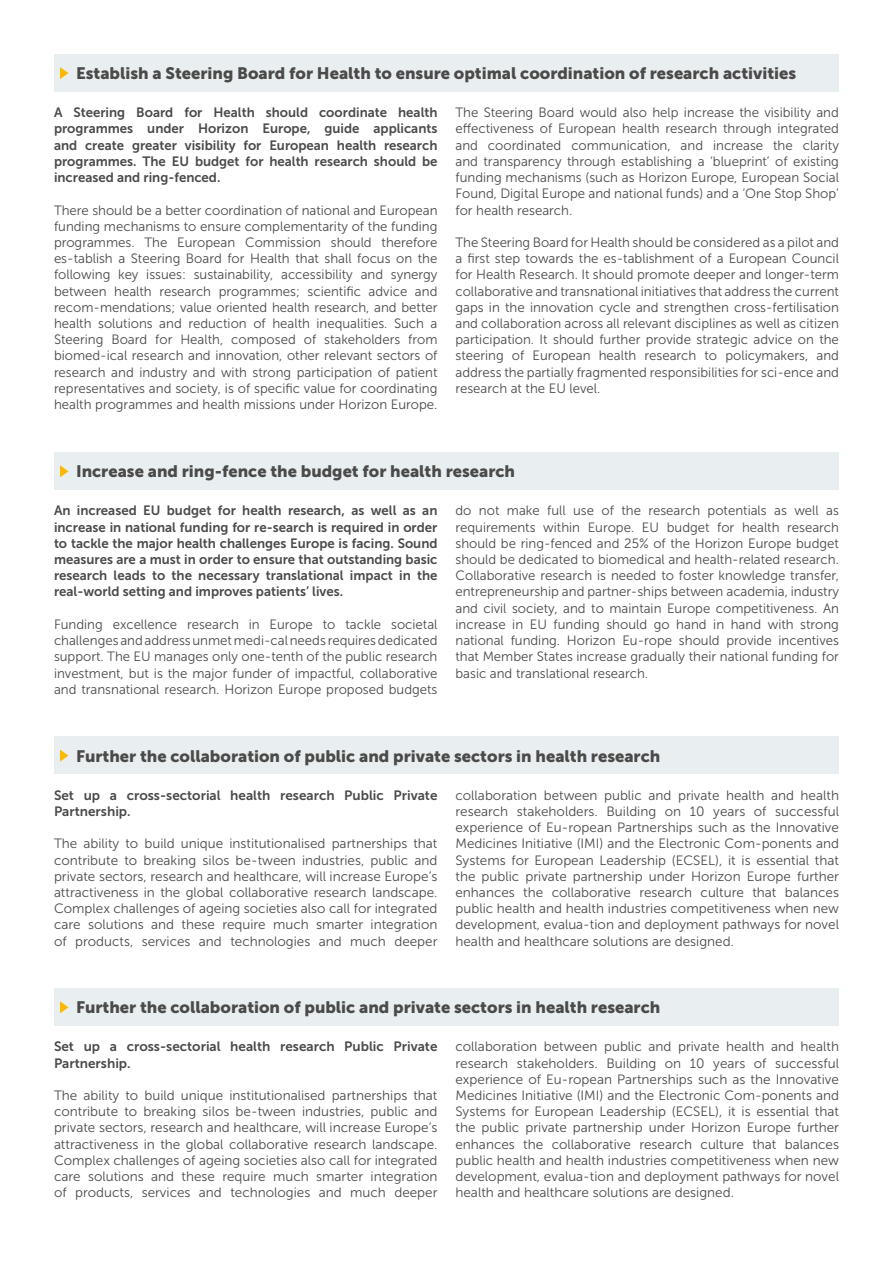
<style>
.page{position:relative;width:893px;height:1263px;background:#fff}
.page>*{position:absolute;margin:0;border:0;box-sizing:border-box;transform-origin:0 0}
.t1{font:16.5px "Museo Sans 900";color:#4a4a49}
.t2{font:13.5px/16.2px "Museo Sans 300";color:#4a4a49;text-align:justify}
.t3{font:13.5px/16.2px "Museo Sans 700";color:#4a4a49}
</style>
<div class="page">
<div style="left:54px;top:736px;width:785px;height:38px;background:#e9eef0"></div>
<svg style="left:60px;top:749px;width:9px;height:12px"></svg>
<div style="left:54px;top:988px;width:785px;height:38px;background:#e9eef0"></div>
<svg style="left:60px;top:1001px;width:9px;height:12px"></svg>
<div style="left:54px;top:54px;width:785px;height:38px;background:#e9eef0"></div>
<svg style="left:60px;top:67px;width:9px;height:12px"></svg>
<div style="left:54px;top:452px;width:785px;height:38px;background:#e9eef0"></div>
<svg style="left:60px;top:465px;width:9px;height:12px"></svg>
<p class="t1" style="left:76px;top:64px;width:722px">Establish a Steering Board for Health to ensure optimal coordination of research activities</p>
<p class="t3" style="left:54px;top:105px;width:385px;text-align:justify">A Steering Board for Health should coordinate health programmes under Horizon Europe, guide applicants and create greater visibility for European health research programmes. The EU budget for health research should be increased and ring-fenced.</p>
<p class="t2" style="left:54px;top:202px;width:385px">There should be a better coordination of national and European funding mechanisms to ensure complementarity of the funding programmes. The European Commission should therefore es-tablish a Steering Board for Health that shall focus on the following key issues: sustainability, accessibility and synergy between health research programmes; scientific advice and recom-mendations; value oriented health research, and better health solutions and reduction of health inequalities. Such a Steering Board for Health, composed of stakeholders from biomed-ical research and innovation, other relevant sectors of research and industry and with strong participation of patient representatives and society, is of specific value for coordinating health programmes and health missions under Horizon Europe.</p>
<p class="t2" style="left:455px;top:105px;width:385px">The Steering Board would also help increase the visibility and effectiveness of European health research through integrated and coordinated communication, and increase the clarity and transparency through establishing a ‘blueprint’ of existing funding mechanisms (such as Horizon Europe, European Social Found, Digital Europe and national funds) and a ‘One Stop Shop’ for health research.</p>
<p class="t2" style="left:455px;top:234px;width:385px">The Steering Board for Health should be considered as a pilot and a first step towards the es-tablishment of a European Council for Health Research. It should promote deeper and longer-term collaborative and transnational initiatives that address the current gaps in the innovation cycle and strengthen cross-fertilisation and collaboration across all relevant disciplines as well as citizen participation. It should further provide strategic advice on the steering of European health research to policymakers, and address the partially fragmented responsibilities for sci-ence and research at the EU level.</p>
<p class="t1" style="left:76px;top:462px;width:440px">Increase and ring-fence the budget for health research</p>
<p class="t3" style="left:54px;top:503px;width:385px;text-align:justify">An increased EU budget for health research, as well as an increase in national funding for re-search is required in order to tackle the major health challenges Europe is facing. Sound measures are a must in order to ensure that outstanding basic research leads to the necessary translational impact in the real-world setting and improves patients’ lives.</p>
<p class="t2" style="left:54px;top:616px;width:385px">Funding excellence research in Europe to tackle societal challenges and address unmet medi-cal needs requires dedicated support. The EU manages only one-tenth of the public research investment, but is the major funder of impactful, collaborative and transnational research. Horizon Europe proposed budgets</p>
<p class="t2" style="left:455px;top:503px;width:385px">do not make full use of the research potentials as well as requirements within Europe. EU budget for health research should be ring-fenced and 25% of the Horizon Europe budget should be dedicated to biomedical and health-related research.<br>Collaborative research is needed to foster knowledge transfer, entrepreneurship and partner-ships between academia, industry and civil society, and to maintain Europe competitiveness. An increase in EU funding should go hand in hand with strong national funding. Horizon Eu-rope should provide incentives that Member States increase gradually their national funding for basic and translational research.</p>
<p class="t1" style="left:76px;top:746px;width:586px">Further the collaboration of public and private sectors in health research</p>
<p class="t3" style="left:54px;top:787px;width:385px">Set up a cross-sectorial health research Public Private<br>Partnership.</p>
<p class="t2" style="left:54px;top:836px;width:385px">The ability to build unique institutionalised partnerships that contribute to breaking silos be-tween industries, public and private sectors, research and healthcare, will increase Europe’s attractiveness in the global collaborative research landscape.<br>Complex challenges of ageing societies also call for integrated care solutions and these require much smarter integration of products, services and technologies and much deeper</p>
<p class="t2" style="left:455px;top:787px;width:385px">collaboration between public and private health and health research stakeholders. Building on 10 years of successful experience of Eu-ropean Partnerships such as the Innovative Medicines Initiative (IMI) and the Electronic Com-ponents and Systems for European Leadership (ECSEL), it is essential that the public private partnership under Horizon Europe further enhances the collaborative research culture that balances public health and health industries competitiveness when new development, evalua-tion and deployment pathways for novel health and healthcare solutions are designed.</p>
<p class="t1" style="left:76px;top:998px;width:586px">Further the collaboration of public and private sectors in health research</p>
<p class="t3" style="left:54px;top:1039px;width:385px">Set up a cross-sectorial health research Public Private<br>Partnership.</p>
<p class="t2" style="left:54px;top:1087px;width:385px">The ability to build unique institutionalised partnerships that contribute to breaking silos be-tween industries, public and private sectors, research and healthcare, will increase Europe’s attractiveness in the global collaborative research landscape.<br>Complex challenges of ageing societies also call for integrated care solutions and these require much smarter integration of products, services and technologies and much deeper</p>
<p class="t2" style="left:455px;top:1039px;width:385px">collaboration between public and private health and health research stakeholders. Building on 10 years of successful experience of Eu-ropean Partnerships such as the Innovative Medicines Initiative (IMI) and the Electronic Com-ponents and Systems for European Leadership (ECSEL), it is essential that the public private partnership under Horizon Europe further enhances the collaborative research culture that balances public health and health industries competitiveness when new development, evalua-tion and deployment pathways for novel health and healthcare solutions are designed.</p>
</div>
